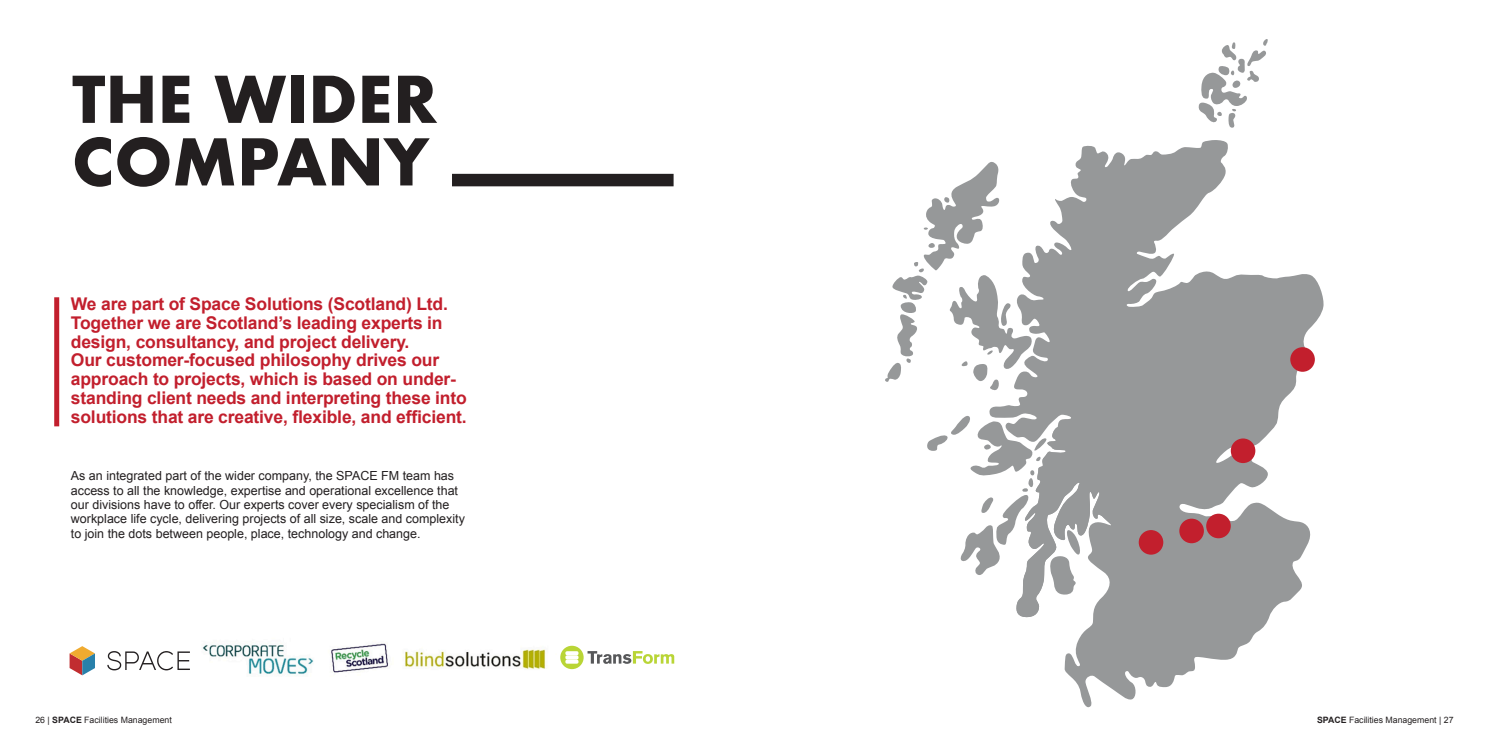
<style>
.page{position:relative;width:1489px;height:745px;background:#fff}
.page>*{position:absolute;margin:0;border:0;box-sizing:border-box;transform-origin:0 0}
.t1{font:700 62.5px/62.5px "Futura";color:#231f20}
.Paragraph_1_red{font:700 17.5px/18.8px "Arial";letter-spacing:-.01em;color:#c21f2d}
.t2{font:12.5px/14.4px "Arial";color:#231f20}
.t3{font:8.75px "Arial";color:#231f20}
.s1{font-weight:700}
</style>
<div class="page">
<div style="left:54px;top:297px;width:5px;height:129px;background:#c21f2d"></div>
<div style="left:452px;top:174px;width:221px;height:12px;background:#231f20"></div>
<svg style="left:989px;top:140px;width:335px;height:568px;fill:#969899"></svg>
<svg style="left:885px;top:161px;width:147px;height:233px"></svg>
<svg style="left:1198px;top:39px;width:70px;height:89px"></svg>
<svg style="left:927px;top:415px;width:196px;height:202px"></svg>
<div style="left:1290px;top:347px;width:24px;height:24px;background:#c21f2d;border-radius:50%"></div>
<div style="left:1230px;top:438px;width:25px;height:25px;background:#c21f2d;border-radius:50%"></div>
<div style="left:1206px;top:513px;width:24px;height:25px;background:#c21f2d;border-radius:50%"></div>
<div style="left:1179px;top:518px;width:24px;height:25px;background:#c21f2d;border-radius:50%"></div>
<div style="left:1138px;top:529px;width:25px;height:25px;background:#c21f2d;border-radius:50%"></div>
<img style="left:202px;top:643px;width:344px;height:33px">
<svg style="left:560px;top:645px;width:114px;height:23px"></svg>
<svg style="left:70px;top:646px;width:25px;height:28px"></svg>
<svg style="left:107px;top:651px;width:83px;height:19px"></svg>
<p class="t1" style="left:72px;top:68px;width:367px">THE WIDER<br>COMPANY</p>
<p class="Paragraph_1_red" style="left:71px;top:295px;width:397px">We are part of Space Solutions (Scotland) Ltd.<br>Together we are Scotland’s leading experts in design, consultancy, and project delivery.<br>Our customer-focused philosophy drives our approach to projects, which is based on under&shy;standing client needs and interpreting these into solutions that are creative, flexible, and efficient.</p>
<p class="t2" style="left:71px;top:468px;width:395px">As an integrated part of the wider company, the SPACE FM team has access to all the knowledge, expertise and operational excellence that our divisions have to offer. Our experts cover every specialism of the workplace life cycle, delivering projects of all size, scale and complexity to join the dots between people, place, technology and change.</p>
<p class="t3" style="left:35px;top:713px;width:138px">26 | <span class="s1">SPACE</span> Facilities Management</p>
<p class="t3" style="left:1316px;top:713px;width:138px"><span class="s1">SPACE</span> Facilities Management | 27</p>
</div>
